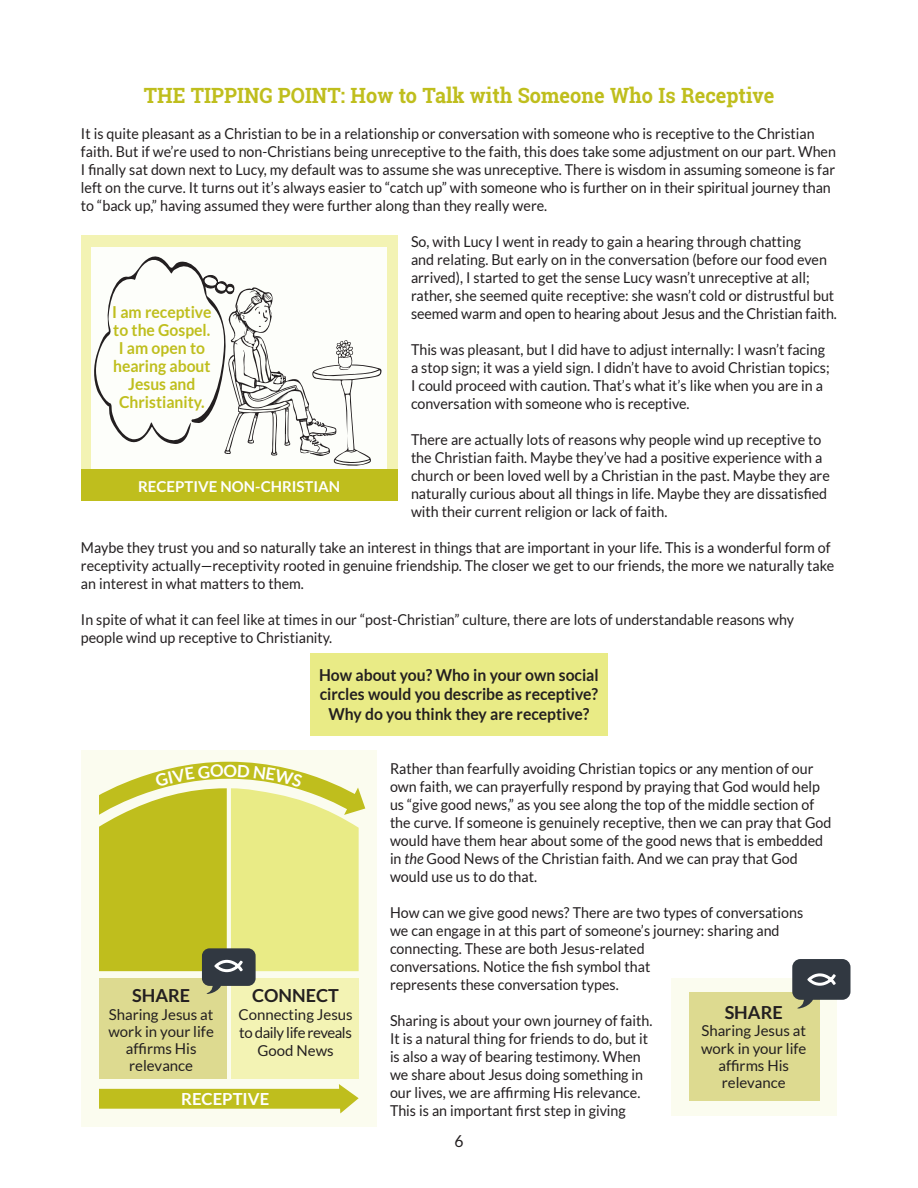
<style>
.page{position:relative;width:918px;height:1188px;background:#fff}
.page>*{position:absolute;margin:0;border:0;box-sizing:border-box;transform-origin:0 0}
.t1{font:700 21px "Roboto Slab";color:#bfbe1d;scale:.95 1}
.t2{font:700 18px "Lato";color:#231f20}
.t3{font:700 17.1px "Lato";color:#fff}
.t4{font:700 16.65px "Lato";color:#fff}
.t5{font:700 16.5px/19.5px "Lato";color:#231f20;text-align:center;scale:.95 1}
.t6{font:700 16.5px/18px "Lato";color:#bfbe1d;text-align:center;scale:.95 1}
.t7{font:16.5px "Lato";color:#231f20;scale:.95 1}
.t8{font:15px/18px "Lato";color:#231f20;scale:.95 1}
.t9{font:15px/17.2px "Lato";color:#231f20;text-align:center}
.t10{font:700 15px "Lato";color:#fff}
.s1{font-style:italic}
</style>
<div class="page">
<div style="left:310px;top:653px;width:297px;height:83px;background:#e9eb86"></div>
<div style="left:81px;top:236px;width:317px;height:265px;background:#f3f3b4"></div>
<div style="left:91px;top:248px;width:295px;height:243px;background:#fdfefa"></div>
<div style="left:81px;top:470px;width:316px;height:31px;background:#bfbe1d"></div>
<svg style="left:94px;top:256px;width:288px;height:210px"></svg>
<div style="left:81px;top:750px;width:295px;height:376px;background:#fbfcef"></div>
<div style="left:98px;top:978px;width:129px;height:100px;background:#ddda90"></div>
<div style="left:231px;top:978px;width:128px;height:100px;background:#f3f3b4"></div>
<svg style="left:99px;top:1084px;width:260px;height:29px"></svg>
<div style="left:672px;top:978px;width:165px;height:137px;background:#fbfcef"></div>
<div style="left:689px;top:992px;width:130px;height:109px;background:#ddda90"></div>
<svg style="left:792px;top:959px;width:59px;height:51px"></svg>
<svg style="left:98px;top:753px;width:279px;height:242px"></svg>
<h1 class="t1" style="left:144px;top:81px;width:665px">THE TIPPING POINT: How to Talk with Someone Who Is Receptive</h1>
<p class="t8" style="left:81px;top:124px;width:796px">It is quite pleasant as a Christian to be in a relationship or conversation with someone who is receptive to the Christian faith. But if we’re used to non-Christians being unreceptive to the faith, this does take some adjustment on our part. When I finally sat down next to Lucy, my default was to assume she was unreceptive. There is wisdom in assuming someone is far left on the curve. It turns out it’s always easier to “catch up” with someone who is further on in their spiritual journey than to “back up,” having assumed they were further along than they really were.</p>
<p class="t8" style="left:411px;top:232px;width:450px">So, with Lucy I went in ready to gain a hearing through chatting<br>and relating. But early on in the conversation (before our food even arrived), I started to get the sense Lucy wasn’t unreceptive at all; rather, she seemed quite receptive: she wasn’t cold or distrustful but seemed warm and open to hearing about Jesus and the Christian faith.</p>
<p class="t8" style="left:411px;top:340px;width:442px">This was pleasant, but I did have to adjust internally: I wasn’t facing a stop sign; it was a yield sign. I didn’t have to avoid Christian topics; I could proceed with caution. That’s what it’s like when you are in a conversation with someone who is receptive.</p>
<p class="t8" style="left:411px;top:430px;width:442px">There are actually lots of reasons why people wind up receptive to the Christian faith. Maybe they’ve had a positive experience with a church or been loved well by a Christian in the past. Maybe they are naturally curious about all things in life. Maybe they are dissatisfied with their current religion or lack of faith.</p>
<p class="t8" style="left:81px;top:538px;width:794px">Maybe they trust you and so naturally take an interest in things that are important in your life. This is a wonderful form of receptivity actually—receptivity rooted in genuine friendship. The closer we get to our friends, the more we naturally take an interest in what matters to them.</p>
<p class="t8" style="left:81px;top:610px;width:752px">In spite of what it can feel like at times in our “post-Christian” culture, there are lots of understandable reasons why people wind up receptive to Christianity.</p>
<p class="t5" style="left:319px;top:665px;width:296px">How about you? Who in your own social circles would you describe as receptive?<br>Why do you think they are receptive?</p>
<p class="t6" style="left:112px;top:303px;width:106px">I am receptive to the Gospel.<br>I am open to hearing about<br>Jesus and<br>Christianity.</p>
<p class="t10" style="left:138px;top:477px;width:204px">RECEPTIVE NON-CHRISTIAN</p>
<p class="t8" style="left:390px;top:759px;width:466px">Rather than fearfully avoiding Christian topics or any mention of our own faith, we can prayerfully respond by praying that God would help us “give good news,” as you see along the top of the middle section of the curve. If someone is genuinely receptive, then we can pray that God would have them hear about some of the good news that is embedded in <span class="s1">the</span> Good News of the Christian faith. And we can pray that God would use us to do that.</p>
<p class="t8" style="left:390px;top:903px;width:436px">How can we give good news? There are two types of conversations we can engage in at this part of someone’s journey: sharing and connecting. These are both Jesus-related<br>conversations. Notice the fish symbol that<br>represents these conversation types.</p>
<p class="t8" style="left:390px;top:1011px;width:278px">Sharing is about your own journey of faith.<br>It is a natural thing for friends to do, but it is also a way of bearing testimony. When we share about Jesus doing something in our lives, we are affirming His relevance.<br>This is an important first step in giving</p>
<p class="t3" style="left:224px;top:761px;width:15px">O</p>
<p class="t2" style="left:132px;top:986px;width:60px">SHARE</p>
<p class="t9" style="left:108px;top:1006px;width:107px">Sharing Jesus at work in your life affirms His relevance</p>
<p class="t2" style="left:252px;top:986px;width:88px">CONNECT</p>
<p class="t9" style="left:238px;top:1006px;width:116px;line-height:18px">Connecting Jesus to daily life reveals<br>Good News</p>
<p class="t2" style="left:725px;top:1002px;width:60px">SHARE</p>
<p class="t9" style="left:701px;top:1022px;width:107px">Sharing Jesus at work in your life affirms His relevance</p>
<p class="t4" style="left:181px;top:1089px;width:90px">RECEPTIVE</p>
<p class="t7" style="left:454px;top:1132px;width:11px">6</p>
</div>
